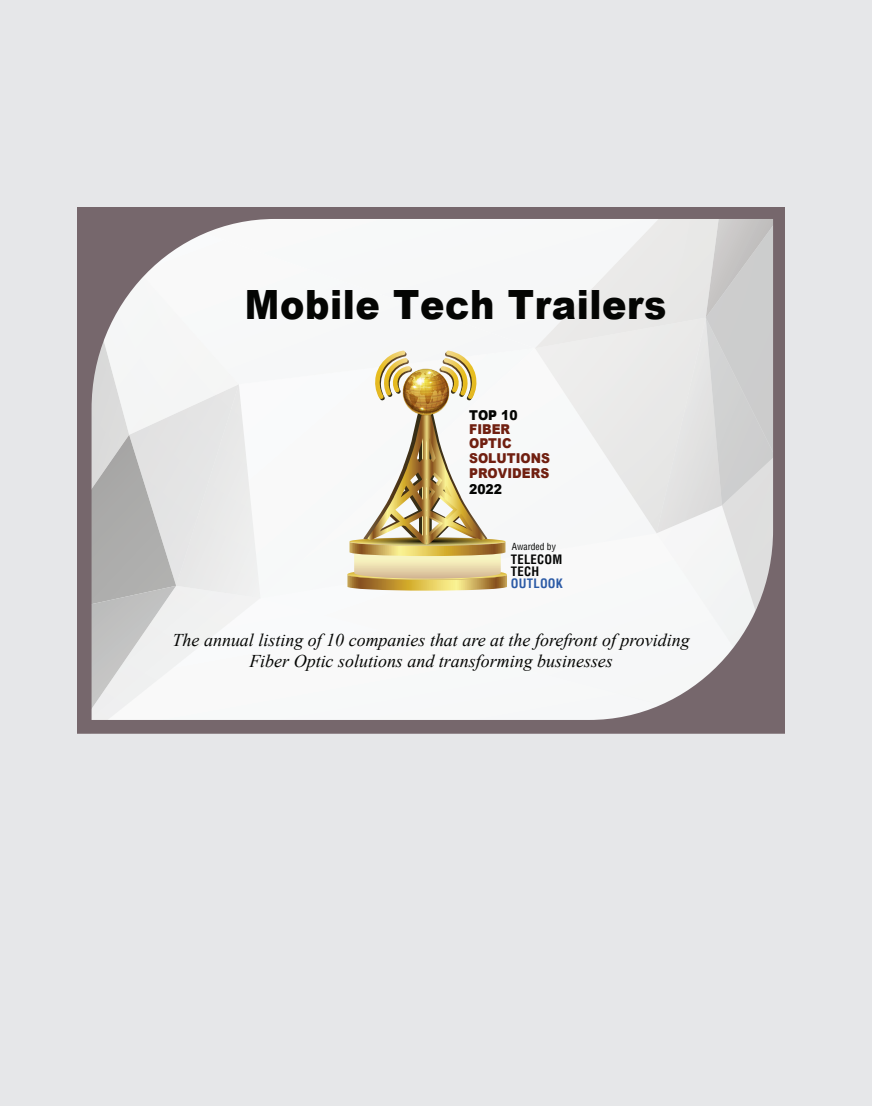
<style>
.page{position:relative;width:872px;height:1106px;background:#e6e7e9}
.page>*{position:absolute;margin:0;border:0;box-sizing:border-box;transform-origin:0 0}
.t1{font:900 40.35px "Arial";letter-spacing:.015em;color:#040503;scale:.91 1}
.t2{font:italic 18px/21.6px "Times New Roman";color:#040503;text-align:center}
.t3{font:900 13.65px/14.7px "Arial";color:#701f10;scale:.91 1}
.t4{font:900 13.65px "Arial";color:#040503;scale:.91 1}
.t5{font:700 condensed 12.6px/12px "Helvetica LT Std";letter-spacing:.02em;color:#040504}
.t6{font:700 condensed 12.6px "Helvetica LT Std";letter-spacing:.02em;color:#2c5ba6}
.t7{font:condensed 9.45px "Helvetica LT Std";color:#040504}
</style>
<div class="page">
<svg style="left:78px;top:207px;width:706px;height:526px;fill:#f6f7f7"></svg>
<svg style="left:347px;top:350px;width:160px;height:240px;background:#ddd0ae"></svg>
<h1 class="t1" style="left:245px;top:275px;width:465px">Mobile Tech Trailers</h1>
<p class="t4" style="left:469px;top:405px;width:55px">TOP 10</p>
<p class="t3" style="left:469px;top:421px;width:90px">FIBER<br>OPTIC<br>SOLUTIONS<br>PROVIDERS</p>
<p class="t4" style="left:469px;top:479px;width:38px">2022</p>
<p class="t7" style="left:512px;top:540px;width:46px">Awarded by</p>
<p class="t5" style="left:511px;top:553px;width:53px">TELECOM<br>TECH</p>
<p class="t6" style="left:511px;top:576px;width:54px">OUTLOOK</p>
<p class="t2" style="left:173px;top:628px;width:518px">The annual listing of 10 companies that are at the forefront of providing<br>Fiber Optic solutions and transforming businesses</p>
</div>
